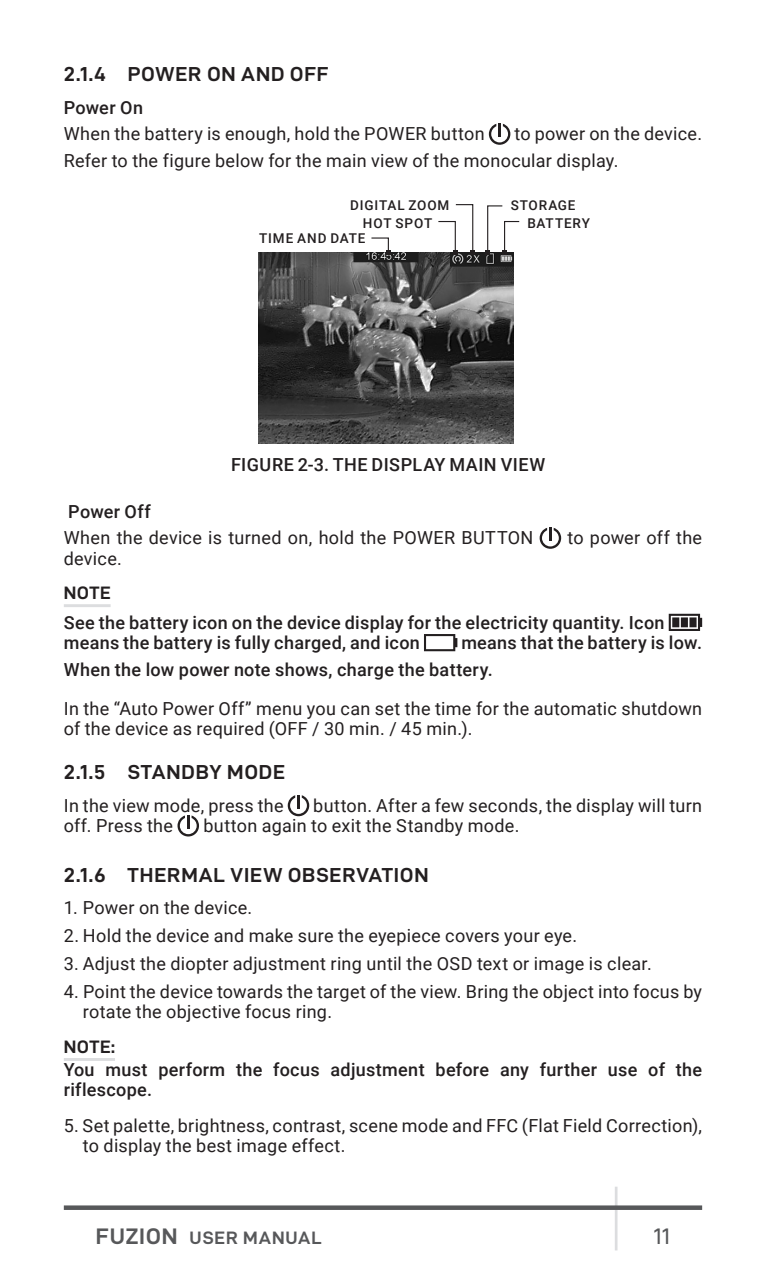
<style>
.page{position:relative;width:766px;height:1276px;background:#fff}
.page>*{position:absolute;margin:0;border:0;box-sizing:border-box;transform-origin:0 0}
.t1{font:22.5px "D DIN Exp";color:#57585a}
.t2{font:20.25px "D DIN Exp Bold";letter-spacing:.04em;color:#231f20}
.t3{font:18px/20.2px "Roboto";letter-spacing:.015em;color:#231f20}
.t4{font:500 18px/20.2px "Roboto";letter-spacing:.015em;color:#231f20}
.t5{font:18px "D DIN Exp Bold";letter-spacing:.05em;color:#57585a}
.t6{font:18px "D DIN Exp Bold";letter-spacing:.025em;color:#231f20}
.t7{font:500 13.5px/15.8px "Roboto";letter-spacing:.065em;color:#231f20}
.s1{font-size:22.5px}
</style>
<div class="page">
<hr style="left:614px;top:1186px;width:3px;height:64px;background:#dcdddf">
<div style="left:64px;top:1205px;width:638px;height:5px;background:#57585a"></div>
<hr style="left:64px;top:604px;width:47px;height:3px;background:#dcdddf">
<hr style="left:64px;top:1058px;width:51px;height:3px;background:#dcdddf">
<svg style="left:488px;top:124px;width:22px;height:21px"></svg>
<svg style="left:539px;top:528px;width:22px;height:21px"></svg>
<svg style="left:668px;top:614px;width:34px;height:17px"></svg>
<svg style="left:424px;top:634px;width:33px;height:17px"></svg>
<svg style="left:287px;top:795px;width:22px;height:21px"></svg>
<svg style="left:177px;top:815px;width:22px;height:21px"></svg>
<img style="left:258px;top:252px;width:255px;height:191px">
<svg style="left:370px;top:237px;width:20px;height:18px"></svg>
<svg style="left:437px;top:204px;width:38px;height:51px"></svg>
<svg style="left:485px;top:205px;width:35px;height:50px"></svg>
<p class="t2" style="left:64px;top:62px;width:266px">2.1.4 POWER ON AND OFF</p>
<p class="t4" style="left:64px;top:96px;width:81px">Power On</p>
<p class="t3" style="left:64px;top:123px;width:422px">When the battery is enough, hold the POWER button</p>
<p class="t3" style="left:64px;top:120px;width:639px;line-height:26.6px;text-indent:450px">to power on the device.<br>Refer to the figure below for the main view of the monocular display.</p>
<p class="t7" style="left:350px;top:196px;width:101px">DIGITAL ZOOM</p>
<p class="t7" style="left:510px;top:196px;width:66px">STORAGE</p>
<p class="t7" style="left:259px;top:214px;width:175px;text-indent:104px">HOT SPOT<br>TIME AND DATE</p>
<p class="t7" style="left:527px;top:214px;width:64px">BATTERY</p>
<p class="t4" style="left:231px;top:454px;width:316px">FIGURE 2-3. THE DISPLAY MAIN VIEW</p>
<p class="t4" style="left:68px;top:500px;width:84px">Power Off</p>
<p class="t3" style="left:64px;top:527px;width:471px">When the device is turned on, hold the POWER BUTTON</p>
<p class="t3" style="left:567px;top:527px;width:136px">to power off the</p>
<p class="t3" style="left:64px;top:547px;width:60px">device.</p>
<p class="t6" style="left:64px;top:583px;width:48px">NOTE</p>
<p class="t4" style="left:64px;top:611px;width:602px">See the battery icon on the device display for the electricity quantity. Icon means the battery is fully charged, and icon</p>
<p class="t4" style="left:64px;top:628px;width:639px;line-height:26.6px;text-indent:397px">means that the battery is low.<br>When the low power note shows, charge the battery.</p>
<p class="t3" style="left:64px;top:698px;width:639px">In the “Auto Power Off” menu you can set the time for the automatic shutdown of the device as required (OFF / 30 min. / 45 min.).</p>
<p class="t2" style="left:64px;top:760px;width:222px">2.1.5 STANDBY MODE</p>
<p class="t3" style="left:64px;top:794px;width:221px">In the view mode, press the</p>
<p class="t3" style="left:313px;top:794px;width:390px">button. After a few seconds, the display will turn</p>
<p class="t3" style="left:64px;top:815px;width:111px">off. Press the</p>
<p class="t3" style="left:203px;top:815px;width:317px">button again to exit the Standby mode.</p>
<p class="t2" style="left:64px;top:863px;width:366px">2.1.6 THERMAL VIEW OBSERVATION</p>
<p class="t3" style="left:64px;top:896px;width:190px">1. Power on the device.</p>
<p class="t3" style="left:64px;top:924px;width:514px">2. Hold the device and make sure the eyepiece covers your eye.</p>
<p class="t3" style="left:64px;top:952px;width:589px">3. Adjust the diopter adjustment ring until the OSD text or image is clear.</p>
<p class="t3" style="left:83px;top:980px;width:620px;text-indent:-19px">4. Point the device towards the target of the view. Bring the object into focus by rotate the objective focus ring.</p>
<p class="t6" style="left:64px;top:1036px;width:53px">NOTE:</p>
<p class="t4" style="left:64px;top:1059px;width:639px">You must perform the focus adjustment before any further use of the riflescope.</p>
<p class="t3" style="left:83px;top:1114px;width:620px;text-indent:-19px">5. Set palette, brightness, contrast, scene mode and FFC (Flat Field Correction), to display the best image effect.</p>
<p class="t5" style="left:96px;top:1227px;width:227px"><span class="s1">FUZION</span> USER MANUAL</p>
<p class="t1" style="left:653px;top:1223px;width:18px">11</p>
</div>
